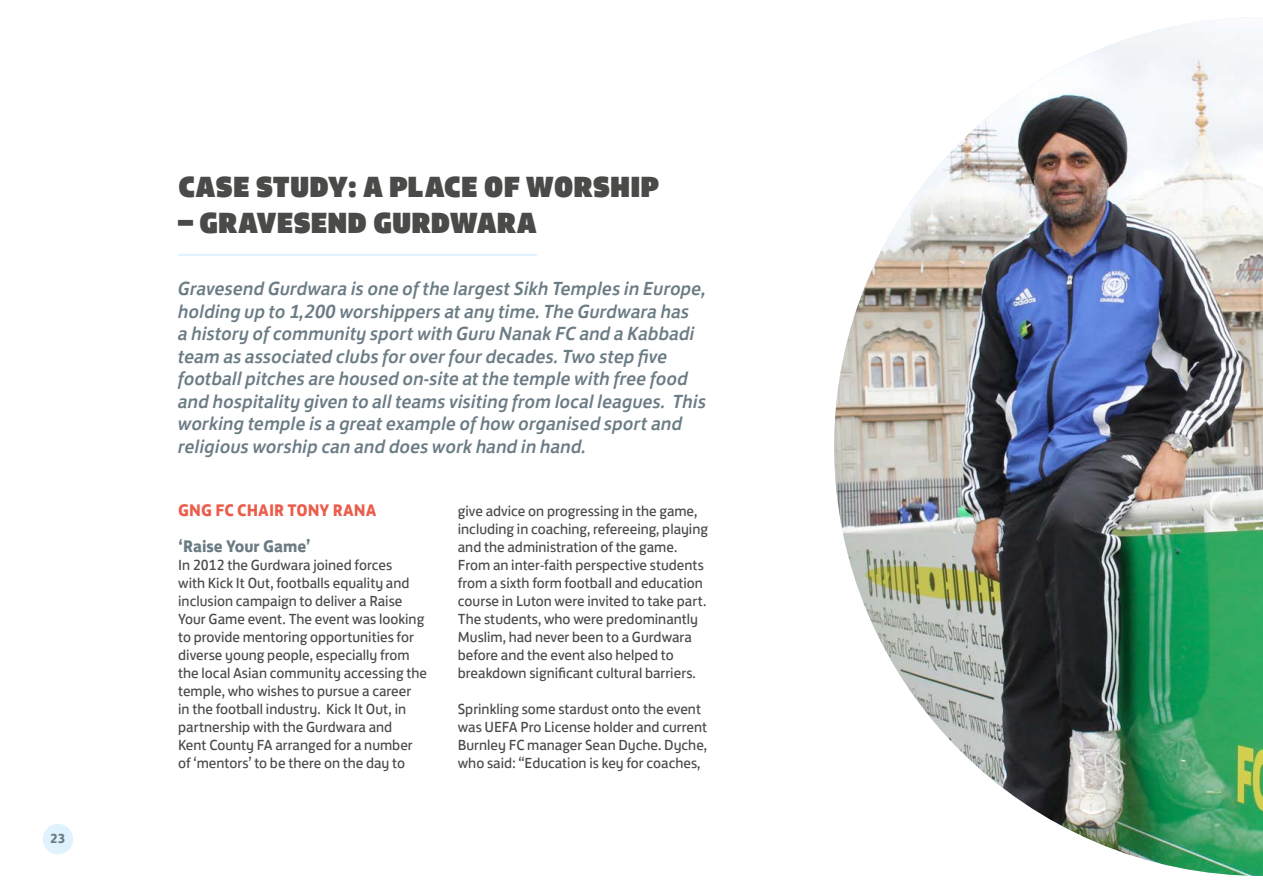
<style>
.page{position:relative;width:1263px;height:893px;background:#fff}
.page>*{position:absolute;margin:0;border:0;box-sizing:border-box;transform-origin:0 0}
.t1{font:30px "FS Jack Poster";color:#4a4a49}
.t2{font:italic 500 19.5px/22.5px "FS Jack";color:#6b7c85}
.t3{font:700 17.25px "FS Jack";color:#eb5d4b}
.t4{font:700 17.25px "FS Jack";color:#6b7c85}
.t5{font:15px/18px "FS Jack";color:#4a4a49}
.t6{font:700 13.5px "FS Jack";color:#6b7c85}
</style>
<div class="page">
<img style="left:834px;top:17px;width:429px;height:859px">
<hr style="left:178px;top:254px;width:359px;height:2px;background:#dff2fd">
<div style="left:43px;top:824px;width:30px;height:30px;background:#dff2fd;border-radius:50%"></div>
<p class="t6" style="left:50px;top:827px;width:17px">23</p>
<h1 class="t1" style="left:178px;top:160px;width:482px">CASE STUDY: A PLACE OF WORSHIP</h1>
<h1 class="t1" style="left:178px;top:196px;width:359px">– GRAVESEN D GURDWARA</h1>
<p class="t2" style="left:178px;top:276px;width:530px">Gravesend Gurdwara is one of the largest Sikh Temples in Europe, holding up to 1,200 worshippers at any time. The Gurdwara has<br>a history of community sport with Guru Nanak FC and a Kabbadi team as associated clubs for over four decades. Two step five football pitches are housed on-site at the temple with free food and hospitality given to all teams visiting from local leagues. This working temple is a great example of how organised sport and religious worship can and does work hand in hand.</p>
<p class="t3" style="left:178px;top:496px;width:79px">GNG FC Chair</p>
<p class="t3" style="left:287px;top:496px;width:89px">Tony Rana</p>
<p class="t4" style="left:178px;top:532px;width:134px">‘Raise Your Game’</p>
<p class="t5" style="left:178px;top:555px;width:250px">In 2012 the Gurdwara joined forces<br>with Kick It Out, footballs equality and inclusion campaign to deliver a Raise Your Game event. The event was looking to provide mentoring opportunities for diverse young people, especially from the local Asian community accessing the temple, who wishes to pursue a career<br>in the football industry. Kick It Out, in partnership with the Gurdwara and<br>Kent County FA arranged for a number of ‘mentors’ to be there on the day to</p>
<p class="t5" style="left:458px;top:501px;width:252px">give advice on progressing in the game, including in coaching, refereeing, playing and the administration of the game.<br>From an inter-faith perspective students from a sixth form football and education course in Luton were invited to take part.<br>The students, who were predominantly Muslim, had never been to a Gurdwara before and the event also helped to breakdown significant cultural barriers.</p>
<p class="t5" style="left:458px;top:699px;width:251px">Sprinkling some stardust onto the event was UEFA Pro License holder and current Burnley FC manager Sean Dyche. Dyche, who said: “Education is key for coaches,</p>
</div>
